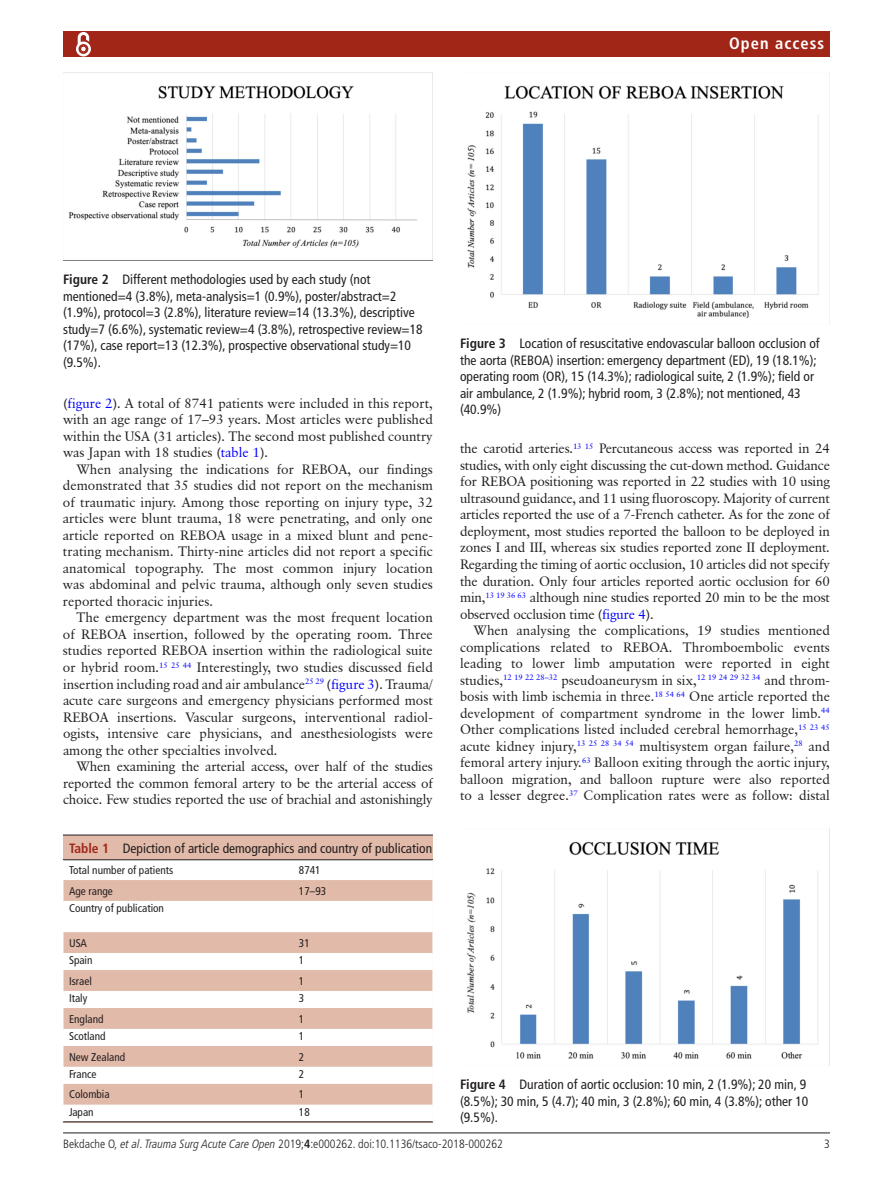
<style>
.page{position:relative;width:893px;height:1191px;background:#fff}
.page>*{position:absolute;margin:0;border:0;box-sizing:border-box;transform-origin:0 0}
.t1{font:700 condensed 16.5px "Frutiger LT Std";letter-spacing:.065em;color:#fff}
.t2{font:13.5px/16.5px "Classical Garamond BT";color:#231f20;text-align:justify}
.t3{font:condensed 13.5px/16.5px "Frutiger LT Pro";color:#231f20}
.t4{font:300 condensed 12px "Frutiger LT Pro";color:#231f20}
.t5{font:condensed 11.25px "Frutiger LT Pro";color:#231f20}
.s1{font-weight:700}
.s2{color:#00f}
.s3{font-weight:700;color:#a12618}
.s4{font-style:italic}
</style>
<div class="page">
<hr style="left:63px;top:1132px;width:767px;height:1px;background:#231f20">
<div style="left:63px;top:31px;width:767px;height:25px;background:#a12618"></div>
<svg style="left:75px;top:32px;width:19px;height:25px"></svg>
<div style="left:80px;top:45px;width:7px;height:8px;border:1px solid #a12618;border-radius:50%"></div>
<img style="left:63px;top:72px;width:370px;height:188px">
<div style="left:63px;top:835px;width:370px;height:287px;background:#e2baa9"></div>
<hr style="left:63px;top:834px;width:370px;height:1px;background:#231f20">
<div style="left:64px;top:860px;width:369px;height:261px;background:#fff"></div>
<svg style="left:64px;top:880px;width:369px;height:224px"></svg>
<hr style="left:63px;top:859px;width:230px;height:1px;background:#231f20">
<hr style="left:293px;top:859px;width:140px;height:1px;background:#231f20">
<hr style="left:63px;top:1121px;width:230px;height:1px;background:#231f20">
<hr style="left:293px;top:1121px;width:140px;height:1px;background:#231f20">
<svg style="left:63px;top:860px;width:1px;height:40px"></svg>
<hr style="left:63px;top:900px;width:1px;height:32px;background:#fff">
<svg style="left:63px;top:932px;width:1px;height:189px"></svg>
<img style="left:467px;top:72px;width:363px;height:252px">
<img style="left:467px;top:829px;width:363px;height:236px">
<p class="t1" style="left:729px;top:34px;width:97px">Open access</p>
<p class="t3" style="left:63px;top:271px;width:361px"><span class="s1">Figure 2</span> Different methodologies used by each study (not mentioned=4 (3.8%), meta-analysis=1 (0.9%), poster/abstract=2 (1.9%), protocol=3 (2.8%), literature review=14 (13.3%), descriptive study=7 (6.6%), systematic review=4 (3.8%), retrospective review=18 (17%), case report=13 (12.3%), prospective observational study=10 (9.5%).</p>
<p class="t2" style="left:63px;top:395px;width:371px">(<span class="s2">figure 2</span>). A total of 8741 patients were included in this report, with an age range of 17–93 years. Most articles were published within the USA (31 articles). The second most published country was Japan with 18 studies (<span class="s2">table 1</span>).</p>
<p class="t2" style="left:63px;top:461px;width:371px;text-indent:14px">When analysing the indications for REBOA, our findings demonstrated that 35 studies did not report on the mechanism of traumatic injury. Among those reporting on injury type, 32 articles were blunt trauma, 18 were penetrating, and only one article reported on REBOA usage in a mixed blunt and pene&shy;trating mechanism. Thirty-nine articles did not report a specific anatomical topography. The most common injury location was abdominal and pelvic trauma, although only seven studies reported thoracic injuries.</p>
<p class="t2" style="left:63px;top:609px;width:371px;text-indent:14px">The emergency department was the most frequent location of REBOA insertion, followed by the operating room. Three studies reported REBOA insertion within the radiological suite or hybrid room.<sup>15</sup> <sup>25</sup> <sup>44</sup> Interestingly, two studies discussed field insertion including road and air ambulance<sup>25</sup> <sup>29</sup> (<span class="s2">figure 3</span>). Trauma/ acute care surgeons and emergency physicians performed most REBOA insertions. Vascular surgeons, interventional radiol&shy;ogists, intensive care physicians, and anesthesiologists were among the other specialties involved.</p>
<p class="t2" style="left:63px;top:758px;width:371px;text-indent:14px">When examining the arterial access, over half of the studies reported the common femoral artery to be the arterial access of choice. Few studies reported the use of brachial and astonishingly</p>
<p class="t3" style="left:69px;top:840px;width:365px"><span class="s3">Table 1</span> Depiction of article demographics and country of publication</p>
<p class="t5" style="left:69px;top:863px;width:106px">Total number of patients</p>
<p class="t5" style="left:299px;top:863px;width:23px">8741</p>
<p class="t5" style="left:69px;top:884px;width:45px">Age range</p>
<p class="t5" style="left:299px;top:884px;width:29px">17–93</p>
<p class="t5" style="left:69px;top:901px;width:96px">Country of publication</p>
<p class="t5" style="left:69px;top:936px;width:20px">USA</p>
<p class="t5" style="left:299px;top:936px;width:12px">31</p>
<p class="t5" style="left:69px;top:953px;width:25px">Spain</p>
<p class="t5" style="left:299px;top:953px;width:7px">1</p>
<p class="t5" style="left:69px;top:974px;width:24px">Israel</p>
<p class="t5" style="left:299px;top:974px;width:7px">1</p>
<p class="t5" style="left:69px;top:991px;width:20px">Italy</p>
<p class="t5" style="left:299px;top:991px;width:7px">3</p>
<p class="t5" style="left:69px;top:1012px;width:36px">England</p>
<p class="t5" style="left:299px;top:1012px;width:7px">1</p>
<p class="t5" style="left:69px;top:1029px;width:38px">Scotland</p>
<p class="t5" style="left:299px;top:1029px;width:7px">1</p>
<p class="t5" style="left:69px;top:1050px;width:58px">New Zealand</p>
<p class="t5" style="left:299px;top:1050px;width:7px">2</p>
<p class="t5" style="left:69px;top:1067px;width:29px">France</p>
<p class="t5" style="left:299px;top:1067px;width:7px">2</p>
<p class="t5" style="left:69px;top:1088px;width:42px">Colombia</p>
<p class="t5" style="left:299px;top:1088px;width:7px">1</p>
<p class="t5" style="left:69px;top:1105px;width:26px">Japan</p>
<p class="t5" style="left:299px;top:1105px;width:12px">18</p>
<p class="t3" style="left:460px;top:335px;width:361px"><span class="s1">Figure 3</span> Location of resuscitative endovascular balloon occlusion of the aorta (REBOA) insertion: emergency department (ED), 19 (18.1%); operating room (OR), 15 (14.3%); radiological suite, 2 (1.9%); field or air ambulance, 2 (1.9%); hybrid room, 3 (2.8%); not mentioned, 43 (40.9%)</p>
<p class="t2" style="left:460px;top:440px;width:371px">the carotid arteries.<sup>13</sup> <sup>15</sup> Percutaneous access was reported in 24 studies, with only eight discussing the cut-down method. Guidance for REBOA positioning was reported in 22 studies with 10 using ultrasound guidance, and 11 using fluoroscopy. Majority of current articles reported the use of a 7-French catheter. As for the zone of deployment, most studies reported the balloon to be deployed in zones I and III, whereas six studies reported zone II deployment.<br>Regarding the timing of aortic occlusion, 10 articles did not specify the duration. Only four articles reported aortic occlusion for 60 min,<sup>13</sup> <sup>19</sup> <sup>36</sup> <sup>63</sup> although nine studies reported 20 min to be the most observed occlusion time (<span class="s2">figure 4</span>).</p>
<p class="t2" style="left:460px;top:622px;width:371px;text-indent:14px">When analysing the complications, 19 studies mentioned complications related to REBOA. Thromboembolic events leading to lower limb amputation were reported in eight studies,<sup>12</sup> <sup>19</sup> <sup>22</sup> <sup>28–32</sup> pseudoaneurysm in six,<sup>12</sup> <sup>19</sup> <sup>24</sup> <sup>29</sup> <sup>32</sup> <sup>34</sup> and throm&shy;bosis with limb ischemia in three.<sup>18</sup> <sup>54</sup> <sup>64</sup> One article reported the development of compartment syndrome in the lower limb.<sup>44<br></sup>Other complications listed included cerebral hemorrhage,<sup>15</sup> <sup>23</sup> <sup>45 </sup>acute kidney injury,<sup>13</sup> <sup>25</sup> <sup>28</sup> <sup>34</sup> <sup>54</sup> multisystem organ failure,<sup>28</sup> and femoral artery injury.<sup>63</sup> Balloon exiting through the aortic injury, balloon migration, and balloon rupture were also reported to a lesser degree.<sup>37</sup> Complication rates were as follow: distal</p>
<p class="t3" style="left:460px;top:1076px;width:350px"><span class="s1">Figure 4</span> Duration of aortic occlusion: 10 min, 2 (1.9%); 20 min, 9 (8.5%); 30 min, 5 (4.7); 40 min, 3 (2.8%); 60 min, 4 (3.8%); other 10 (9.5%).</p>
<p class="t4" style="left:63px;top:1136px;width:441px">Bekdache O<span class="s4">, et al</span>. <span class="s4">Trauma Surg Acute Care Open</span> 2019;<span class="s1">4</span>:e000262. doi:10.1136/tsaco-2018-000262</p>
<p class="t4" style="left:824px;top:1136px;width:7px">3</p>
</div>
